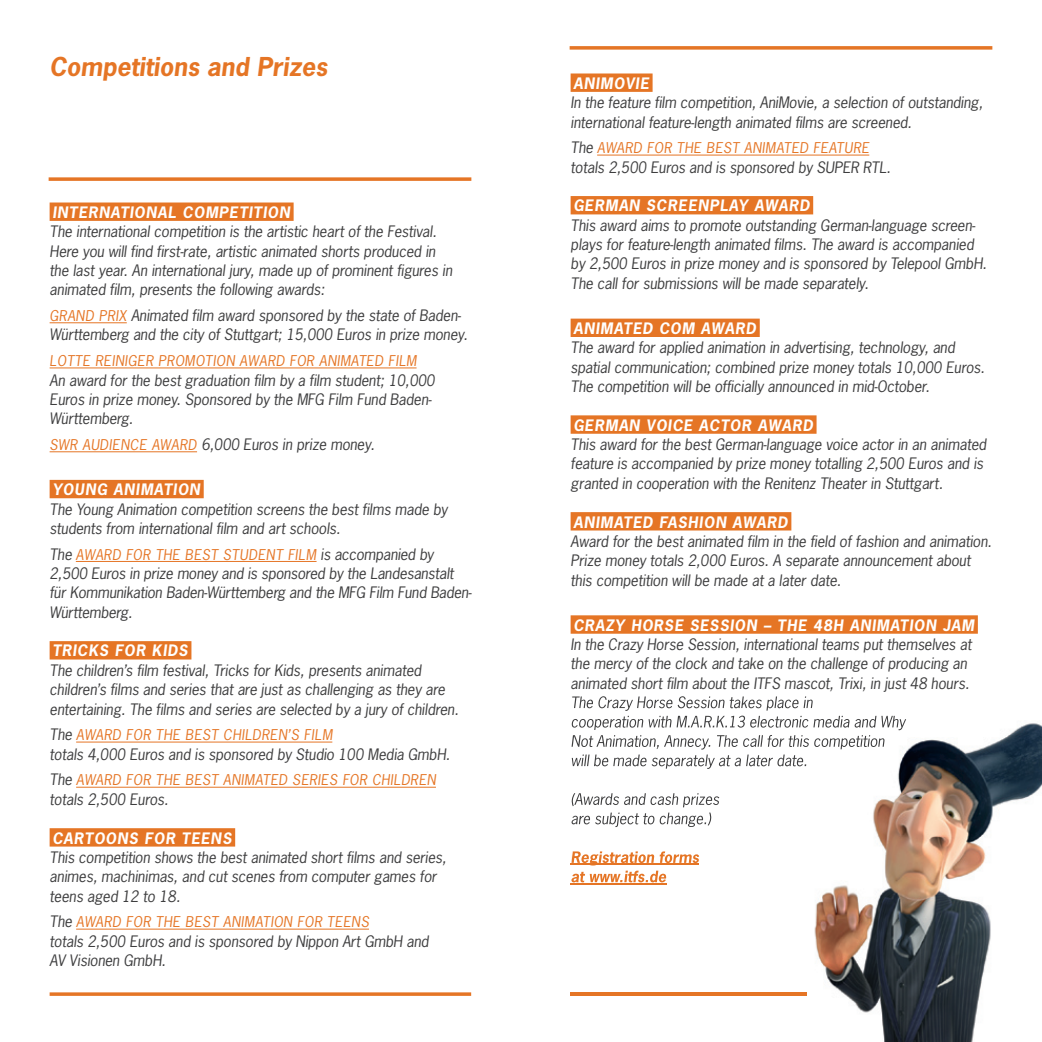
<style>
.page{position:relative;width:1042px;height:1042px;background:#fff}
.page>*{position:absolute;margin:0;border:0;box-sizing:border-box;transform-origin:0 0}
.t1{font:italic 700 24.5px "News Gothic LT";color:#e57525}
.t2{font:italic 14.88px/19.4px "News Gothic LT";letter-spacing:-.01em;color:#3e3e3f}
.t3{font:italic 700 14.88px "News Gothic LT";letter-spacing:.06em;color:#fff}
.t4{font:italic 14px "News Gothic LT";letter-spacing:.03em;color:#e57525}
.s1{font-size:14px;color:#e57525}
.s2{font-size:14.88px;color:#3e3e3f}
</style>
<div class="page">
<div style="left:50px;top:202px;width:244px;height:19px;background:#e57525"></div>
<hr style="left:50px;top:322px;width:77px;height:1px;background:#e57525">
<hr style="left:50px;top:367px;width:366px;height:1px;background:#e57525">
<hr style="left:50px;top:451px;width:147px;height:1px;background:#e57525">
<div style="left:50px;top:480px;width:154px;height:18px;background:#e57525"></div>
<hr style="left:76px;top:561px;width:240px;height:1px;background:#e57525">
<div style="left:50px;top:641px;width:141px;height:18px;background:#e57525"></div>
<hr style="left:76px;top:741px;width:256px;height:1px;background:#e57525">
<hr style="left:76px;top:787px;width:360px;height:1px;background:#e57525">
<div style="left:50px;top:828px;width:185px;height:18px;background:#e57525"></div>
<hr style="left:76px;top:928px;width:293px;height:1px;background:#e57525">
<div style="left:570px;top:73px;width:82px;height:19px;background:#e57525"></div>
<hr style="left:597px;top:155px;width:272px;height:1px;background:#e57525">
<div style="left:570px;top:196px;width:243px;height:18px;background:#e57525"></div>
<div style="left:570px;top:319px;width:190px;height:18px;background:#e57525"></div>
<div style="left:570px;top:415px;width:246px;height:19px;background:#e57525"></div>
<div style="left:570px;top:512px;width:221px;height:18px;background:#e57525"></div>
<div style="left:570px;top:615px;width:408px;height:19px;background:#e57525"></div>
<svg style="left:49px;top:177px;width:422px;height:4px;background:#e8853f"></svg>
<svg style="left:569px;top:46px;width:423px;height:4px;background:#e7853f"></svg>
<svg style="left:50px;top:992px;width:421px;height:4px;background:#e8853f"></svg>
<img style="left:570px;top:722px;width:472px;height:320px">
<img style="left:570px;top:870px;width:96px;height:14px">
<img style="left:572px;top:696px;width:241px;height:15px">
<img style="left:572px;top:715px;width:334px;height:15px">
<img style="left:571px;top:735px;width:313px;height:14px">
<img style="left:572px;top:754px;width:235px;height:15px">
<img style="left:572px;top:793px;width:147px;height:14px">
<img style="left:571px;top:812px;width:140px;height:15px">
<img style="left:571px;top:851px;width:128px;height:14px">
<img style="left:571px;top:870px;width:95px;height:12px">
<img style="left:570px;top:992px;width:237px;height:4px">
<h1 class="t1" style="left:50px;top:50px;width:279px">Competitions and Prizes</h1>
<p class="t3" style="left:52px;top:202px;width:239px">INTERNATIONAL COMPETITION</p>
<p class="t2" style="left:50px;top:222px;width:404px">The international competition is the artistic heart of the Festival.<br>Here you will find first-rate, artistic animated shorts produced in the last year. An international jury, made up of prominent figures in animated film, presents the following awards:</p>
<p class="t2" style="left:50px;top:306px;width:420px"><span class="s1">GRAND PRIX</span> Animated film award sponsored by the state of Baden-<br>Württemberg and the city of Stuttgart; 15,000 Euros in prize money.</p>
<p class="t4" style="left:50px;top:352px;width:368px">LOTTE REINIGER PROMOTION AWARD FOR ANIMATED FILM</p>
<p class="t2" style="left:50px;top:370px;width:387px">An award for the best graduation film by a film student; 10,000<br>Euros in prize money. Sponsored by the MFG Film Fund Baden-<br>Württemberg.</p>
<p class="t2" style="left:50px;top:434px;width:326px"><span class="s1">SWR AUDIENCE AWARD</span> 6,000 Euros in prize money.</p>
<p class="t3" style="left:52px;top:480px;width:149px">YOUNG ANIMATION</p>
<p class="t2" style="left:50px;top:499px;width:400px">The Young Animation competition screens the best films made by students from international film and art schools.</p>
<p class="t4" style="left:50px;top:545px;width:386px"><span class="s2">The</span> AWARD FOR THE BEST STUDENT FILM <span class="s2">is accompanied by</span></p>
<p class="t2" style="left:50px;top:563px;width:424px">2,500 Euros in prize money and is sponsored by the Landesanstalt für Kommunikation Baden-Württemberg and the MFG Film Fund Baden-<br>Württemberg.</p>
<p class="t3" style="left:52px;top:641px;width:137px">TRICKS FOR KIDS</p>
<p class="t2" style="left:50px;top:660px;width:410px">The children’s film festival, Tricks for Kids, presents animated children’s films and series that are just as challenging as they are entertaining. The films and series are selected by a jury of children.</p>
<p class="t4" style="left:50px;top:726px;width:284px"><span class="s2">The</span> AWARD FOR THE BEST CHILDREN’S FILM</p>
<p class="t2" style="left:50px;top:744px;width:402px">totals 4,000 Euros and is sponsored by Studio 100 Media GmbH.</p>
<p class="t4" style="left:50px;top:771px;width:388px"><span class="s2">The</span> AWARD FOR THE BEST ANIMATED SERIES FOR CHILDREN</p>
<p class="t2" style="left:50px;top:789px;width:120px">totals 2,500 Euros.</p>
<p class="t3" style="left:52px;top:828px;width:181px">CARTOONS FOR TEENS</p>
<p class="t2" style="left:50px;top:847px;width:398px">This competition shows the best animated short films and series, animes, machinimas, and cut scenes from computer games for teens aged 12 to 18.</p>
<p class="t4" style="left:50px;top:913px;width:321px"><span class="s2">The</span> AWARD FOR THE BEST ANIMATION FOR TEENS</p>
<p class="t2" style="left:50px;top:931px;width:381px">totals 2,500 Euros and is sponsored by Nippon Art GmbH and<br>AV Visionen GmbH.</p>
<p class="t3" style="left:573px;top:73px;width:77px">ANIMOVIE</p>
<p class="t2" style="left:570px;top:93px;width:414px">In the feature film competition, AniMovie, a selection of outstanding, international feature-length animated films are screened.</p>
<p class="t4" style="left:570px;top:139px;width:300px"><span class="s2">The</span> AWARD FOR THE BEST ANIMATED FEATURE</p>
<p class="t2" style="left:570px;top:157px;width:322px">totals 2,500 Euros and is sponsored by SUPER RTL.</p>
<p class="t3" style="left:573px;top:196px;width:238px">GERMAN SCREENPLAY AWARD</p>
<p class="t2" style="left:570px;top:215px;width:417px">This award aims to promote outstanding German-language screen&shy;plays for feature-length animated films. The award is accompanied by 2,500 Euros in prize money and is sponsored by Telepool GmbH.<br>The call for submissions will be made separately.</p>
<p class="t3" style="left:573px;top:318px;width:184px">ANIMATED COM AWARD</p>
<p class="t2" style="left:570px;top:338px;width:416px">The award for applied animation in advertising, technology, and spatial communication; combined prize money totals 10,000 Euros.<br>The competition will be officially announced in mid-October.</p>
<p class="t3" style="left:573px;top:415px;width:241px">GERMAN VOICE ACTOR AWARD</p>
<p class="t2" style="left:570px;top:435px;width:417px">This award for the best German-language voice actor in an animated feature is accompanied by prize money totalling 2,500 Euros and is granted in cooperation with the Renitenz Theater in Stuttgart.</p>
<p class="t3" style="left:573px;top:512px;width:216px">ANIMATED FASHION AWARD</p>
<p class="t2" style="left:570px;top:531px;width:423px">Award for the best animated film in the field of fashion and animation.<br>Prize money totals 2,000 Euros. A separate announcement about this competition will be made at a later date.</p>
<p class="t3" style="left:573px;top:615px;width:402px">CRAZY HORSE SESSION – THE 48H ANIMATION JAM</p>
<p class="t2" style="left:570px;top:634px;width:402px">In the Crazy Horse Session, international teams put themselves at the mercy of the clock and take on the challenge of producing an animated short film about the ITFS mascot, Trixi, in just 48 hours.</p>
</div>
